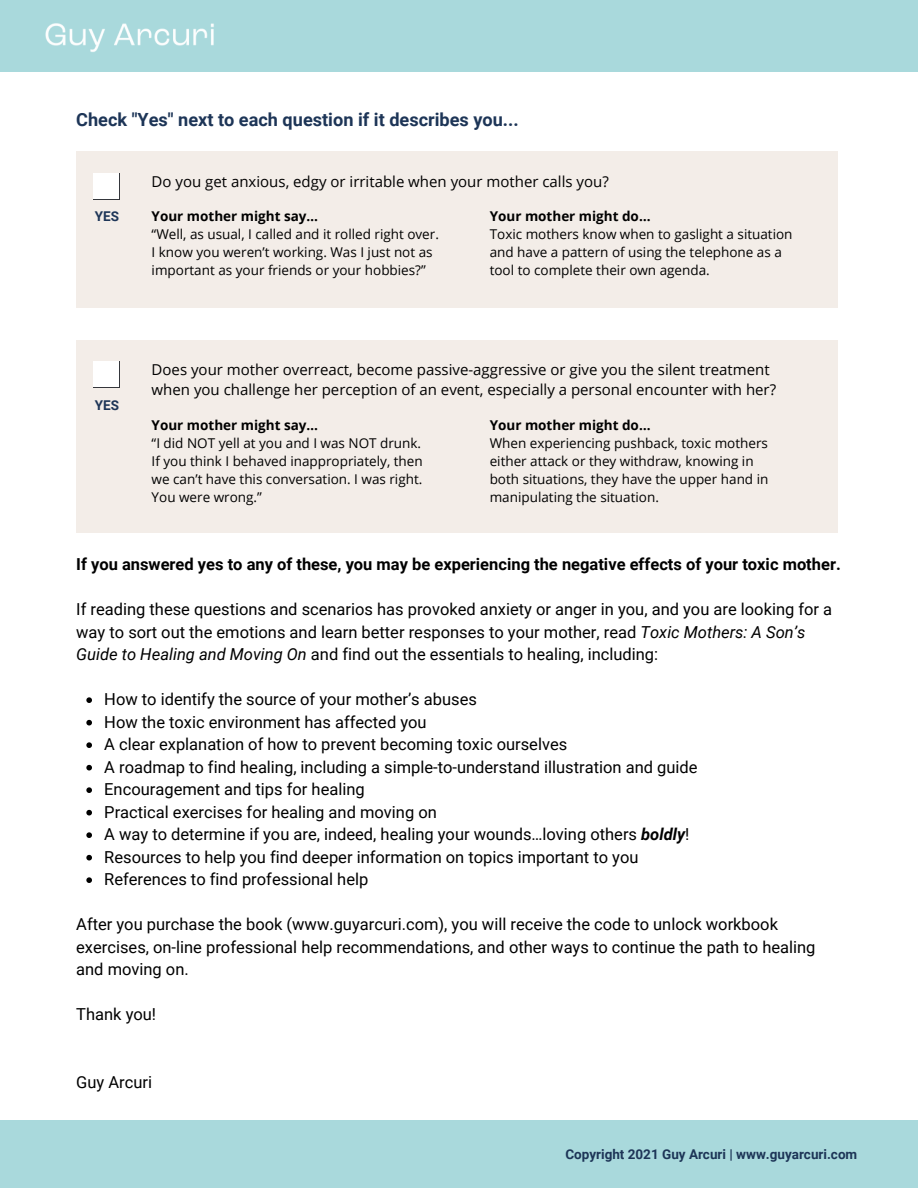
<style>
.page{position:relative;width:918px;height:1188px;background:#fff}
.page>*{position:absolute;margin:0;border:0;box-sizing:border-box;transform-origin:0 0}
.t1{font:700 18.15px "Roboto";color:#1d3557}
.t2{font:16.5px/22.5px "Roboto";color:#000}
.t3{font:700 16.5px "Roboto";color:#000}
.t4{font:15px/20.2px "Open Sans";color:#000}
.t5{font:13.5px/18px "Open Sans";color:#000}
.t6{font:700 13.5px "Open Sans";color:#000}
.t7{font:700 13.5px "Roboto";color:#1d3557}
.s1{font-style:italic}
.s2{font-weight:700;font-style:italic}
</style>
<div class="page">
<div style="left:76px;top:152px;width:762px;height:156px;background:#f3ede8"></div>
<div style="left:93px;top:173px;width:27px;height:27px;background:#34363b"></div>
<div style="left:93px;top:173px;width:26px;height:26px;background:#fff"></div>
<div style="left:76px;top:340px;width:762px;height:192px;background:#f3ede8"></div>
<div style="left:93px;top:361px;width:27px;height:27px;background:#34363b"></div>
<div style="left:93px;top:361px;width:26px;height:26px;background:#fff"></div>
<div style="left:0;top:0;width:918px;height:72px;background:#a9d9dc"></div>
<div style="left:0;top:1121px;width:918px;height:67px;background:#a9d9dc"></div>
<img style="left:45px;top:23px;width:169px;height:29px">
<svg style="left:86px;top:697px;width:6px;height:6px"></svg>
<svg style="left:86px;top:720px;width:6px;height:5px"></svg>
<svg style="left:86px;top:742px;width:6px;height:6px"></svg>
<svg style="left:86px;top:765px;width:6px;height:5px"></svg>
<svg style="left:86px;top:787px;width:6px;height:6px"></svg>
<svg style="left:86px;top:810px;width:6px;height:5px"></svg>
<svg style="left:86px;top:832px;width:6px;height:6px"></svg>
<svg style="left:86px;top:855px;width:6px;height:5px"></svg>
<svg style="left:86px;top:877px;width:6px;height:6px"></svg>
<p class="t1" style="left:76px;top:109px;width:444px">Check "Yes" next to each question if it describes you...</p>
<p class="t7" style="left:95px;top:209px;width:26px">YES</p>
<p class="t4" style="left:152px;top:171px;width:459px">Do you get anxious, edgy or irritable when your mother calls you?</p>
<p class="t6" style="left:152px;top:207px;width:168px">Your mother might say…</p>
<p class="t5" style="left:152px;top:225px;width:289px">“Well, as usual, I called and it rolled right over.<br>I know you weren’t working. Was I just not as important as your friends or your hobbies?”</p>
<p class="t6" style="left:490px;top:207px;width:162px">Your mother might do…</p>
<p class="t5" style="left:490px;top:225px;width:304px">Toxic mothers know when to gaslight a situation and have a pattern of using the telephone as a tool to complete their own agenda.</p>
<p class="t7" style="left:95px;top:398px;width:26px">YES</p>
<p class="t4" style="left:152px;top:359px;width:626px">Does your mother overreact, become passive-aggressive or give you the silent treatment when you challenge her perception of an event, especially a personal encounter with her?</p>
<p class="t6" style="left:152px;top:415px;width:168px">Your mother might say…</p>
<p class="t5" style="left:152px;top:434px;width:273px;text-align:justify">“I did NOT yell at you and I was NOT drunk.<br>If you think I behaved inappropriately, then we can’t have this conversation. I was right.<br>You were wrong.”</p>
<p class="t6" style="left:490px;top:415px;width:162px">Your mother might do…</p>
<p class="t5" style="left:490px;top:434px;width:280px">When experiencing pushback, toxic mothers either attack or they withdraw, knowing in both situations, they have the upper hand in manipulating the situation.</p>
<p class="t3" style="left:76px;top:555px;width:766px">If you answered yes to any of these, you may be experiencing the negative effects of your toxic mother.</p>
<p class="t2" style="left:76px;top:598px;width:758px">If reading these questions and scenarios has provoked anxiety or anger in you, and you are looking for a way to sort out the emotions and learn better responses to your mother, read <span class="s1">Toxic Mothers: A Son’s<br>Guide to Healing and Moving On</span> and find out the essentials to healing, including:</p>
<p class="t2" style="left:104px;top:688px;width:374px">How to identify the source of your mother’s abuses</p>
<p class="t2" style="left:104px;top:711px;width:324px">How the toxic environment has affected you</p>
<p class="t2" style="left:104px;top:733px;width:464px">A clear explanation of how to prevent becoming toxic ourselves</p>
<p class="t2" style="left:104px;top:756px;width:595px">A roadmap to find healing, including a simple-to-understand illustration and guide</p>
<p class="t2" style="left:104px;top:778px;width:262px">Encouragement and tips for healing</p>
<p class="t2" style="left:104px;top:801px;width:334px">Practical exercises for healing and moving on</p>
<p class="t2" style="left:104px;top:823px;width:587px">A way to determine if you are, indeed, healing your wounds…loving others <span class="s2">boldly</span>!</p>
<p class="t2" style="left:104px;top:846px;width:536px">Resources to help you find deeper information on topics important to you</p>
<p class="t2" style="left:104px;top:868px;width:266px">References to find professional help</p>
<p class="t2" style="left:76px;top:913px;width:741px">After you purchase the book (www.guyarcuri.com), you will receive the code to unlock workbook exercises, on-line professional help recommendations, and other ways to continue the path to healing and moving on.</p>
<p class="t2" style="left:76px;top:1003px;width:81px">Thank you!</p>
<p class="t2" style="left:76px;top:1071px;width:77px">Guy Arcuri</p>
<p class="t7" style="left:565px;top:1146px;width:293px">Copyright 2021 Guy Arcuri | www.guyarcuri.com</p>
</div>
